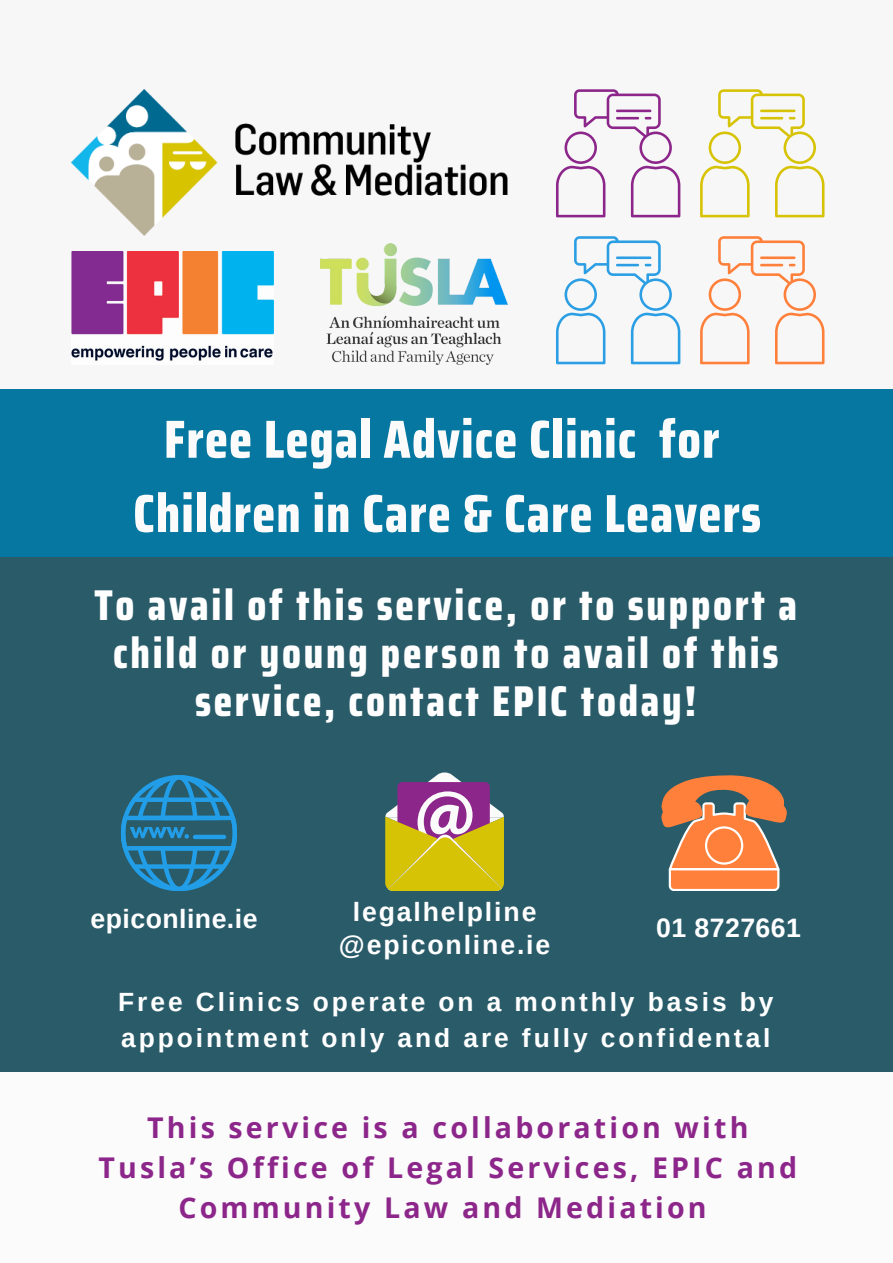
<style>
.page{position:relative;width:893px;height:1263px;background:#f7f7f7}
.page>*{position:absolute;margin:0;border:0;box-sizing:border-box;transform-origin:0 0}
.t1{font:800 53.62px/74.2px "Saira Condensed";letter-spacing:.02em;color:#fbfbfb;text-align:center}
.t2{font:800 43.12px/48.4px "Saira Condensed";letter-spacing:.065em;color:#fff;text-align:center}
.t3{font:700 28.58px/39.9px "Open Sans";letter-spacing:.11em;color:#8c268a;text-align:center}
.t4{font:700 26.7px "Arimo";letter-spacing:.015em;color:#fff}
.t5{font:700 26.62px "Arimo";letter-spacing:.07em;color:#fff}
.t6{font:700 26.33px/36.6px "Arimo";letter-spacing:.11em;color:#fff}
</style>
<div class="page">
<div style="left:0;top:389px;width:893px;height:358px;background:#0577a0"></div>
<div style="left:0;top:557px;width:893px;height:553px;background:#295b69"></div>
<div style="left:0;top:1072px;width:893px;height:191px;background:#fbfbfb"></div>
<img style="left:71px;top:251px;width:202px;height:110px">
<img style="left:71px;top:89px;width:436px;height:147px">
<svg style="left:700px;top:89px;width:124px;height:128px"></svg>
<svg style="left:556px;top:89px;width:124px;height:128px"></svg>
<svg style="left:556px;top:236px;width:124px;height:128px"></svg>
<svg style="left:700px;top:236px;width:124px;height:128px"></svg>
<img style="left:321px;top:244px;width:187px;height:121px">
<svg style="left:661px;top:775px;width:126px;height:116px"></svg>
<svg style="left:385px;top:772px;width:119px;height:119px"></svg>
<svg style="left:121px;top:775px;width:116px;height:116px"></svg>
<h1 class="t1" style="left:133px;top:402px;width:629px">Free Legal Advice Clinic for<br>Children in Care &amp; Care Leavers</h1>
<p class="t2" style="left:95px;top:580px;width:704px">To avail of this service, or to support a child or young person to avail of this service, contact EPIC today!</p>
<p class="t4" style="left:91px;top:904px;width:168px">epiconline.ie</p>
<p class="t5" style="left:353px;top:897px;width:185px">legalhelpline</p>
<p class="t5" style="left:339px;top:930px;width:213px">@epiconline.ie</p>
<h2 class="t4" style="left:656px;top:913px;width:146px">01 8727661</h2>
<p class="t6" style="left:118px;top:983px;width:656px">Free Clinics operate on a monthly basis by appointment only and are fully confidental</p>
<p class="t3" style="left:98px;top:1107px;width:700px">This service is a collaboration with<br>Tusla’s Office of Legal Services, EPIC and<br>Community Law and Mediation</p>
</div>
